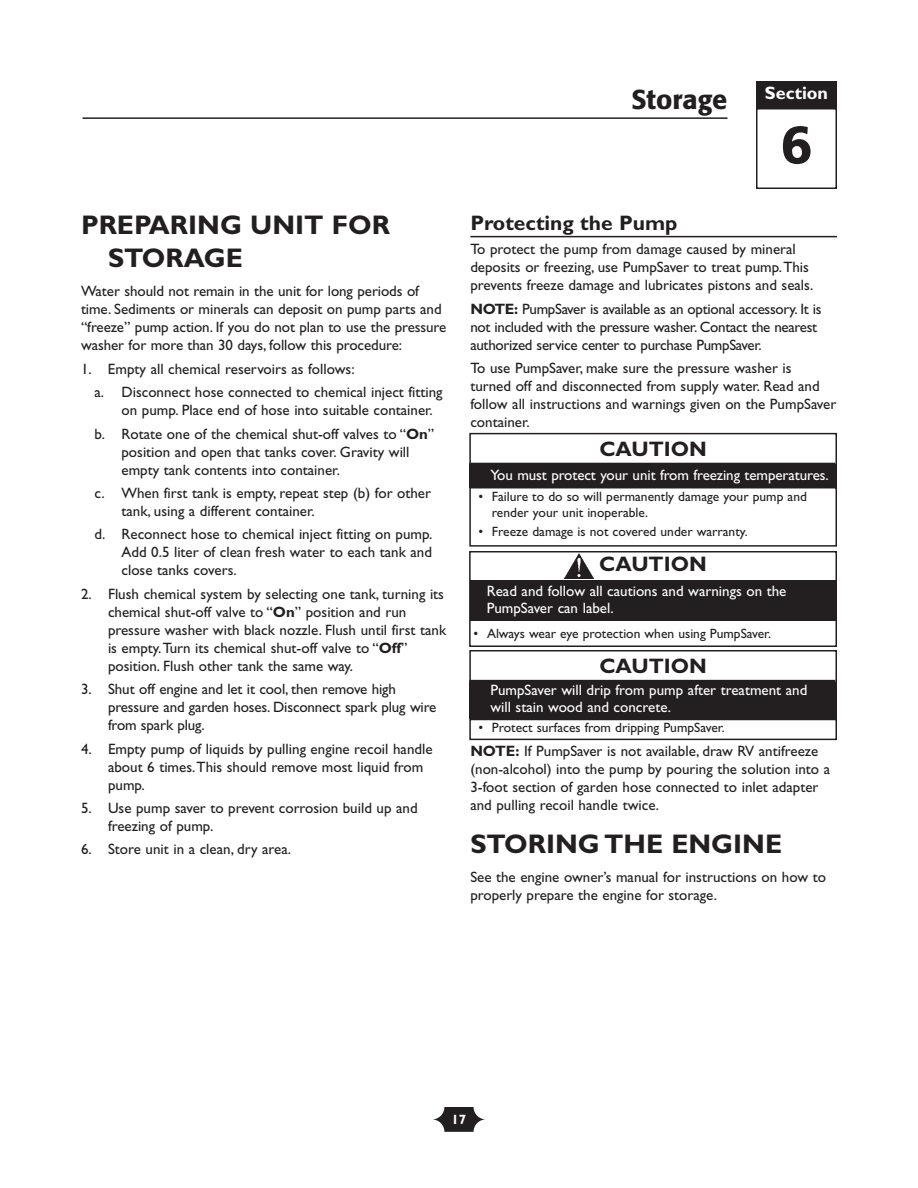
<style>
.page{position:relative;width:918px;height:1188px;background:#fff}
.page>*{position:absolute;margin:0;border:0;box-sizing:border-box;transform-origin:0 0}
.t1{font:500 54px "Formata";color:#231f20}
.t2{font:700 27px/32.4px "Gill Sans";color:#231f20}
.t3{font:500 27px "Formata";color:#231f20}
.t4{font:700 21px "Gill Sans";color:#231f20}
.t5{font:700 18px "Gill Sans";color:#fff}
.t6{font:15px/18px "Gill Sans";color:#231f20}
.t7{font:15px/16.5px "Gill Sans";color:#fff}
.t8{font:15px/18px "Gill Sans";letter-spacing:-.02em;color:#231f20}
.t9{font:13.5px/16.2px "Gill Sans";color:#231f20}
.t10{font:700 13.5px "Gill Sans";color:#fff}
.s1{font-weight:700}
</style>
<div class="page">
<svg style="left:432px;top:1107px;width:54px;height:25px"></svg>
<hr style="left:82px;top:117px;width:646px;height:2px;background:#231f20">
<div style="left:756px;top:108px;width:81px;height:81px;border:2px solid #231f20"></div>
<div style="left:756px;top:81px;width:81px;height:27px;background:#231f20"></div>
<hr style="left:470px;top:236px;width:367px;height:1px;background:#231f20">
<div style="left:469px;top:433px;width:368px;height:34px;border:2px solid #231f20"></div>
<div style="left:469px;top:487px;width:368px;height:60px;border:2px solid #231f20"></div>
<div style="left:469px;top:465px;width:368px;height:23px;background:#231f20"></div>
<hr style="left:469px;top:463px;width:366px;height:3px;background:#231f20">
<div style="left:469px;top:551px;width:368px;height:96px;border:2px solid #231f20"></div>
<div style="left:470px;top:581px;width:366px;height:40px;background:#231f20"></div>
<img style="left:565px;top:554px;width:28px;height:24px">
<div style="left:469px;top:650px;width:368px;height:35px;border:2px solid #231f20"></div>
<div style="left:469px;top:719px;width:368px;height:21px;border:2px solid #231f20"></div>
<div style="left:469px;top:682px;width:368px;height:37px;background:#231f20"></div>
<hr style="left:469px;top:680px;width:366px;height:3px;background:#231f20">
<h2 class="t2" style="left:108px;top:212px;width:284px;text-indent:-27px">PREPARING UNIT FOR<br>STORAGE</h2>
<p class="t6" style="left:81px;top:284px;width:367px">Water should not remain in the unit for long periods of time. Sediments or minerals can deposit on pump parts and “freeze” pump action. If you do not plan to use the pressure washer for more than 30 days, follow this procedure:</p>
<p class="t6" style="left:94px;top:359px;width:350px;line-height:23.4px;text-indent:-14px">1. Empty all chemical reservoirs as follows:<br>a. Disconnect hose connected to chemical inject fitting</p>
<p class="t6" style="left:94px;top:400px;width:341px;line-height:23.4px;text-align:right">on pump. Place end of hose into suitable container.<br>b. Rotate one of the chemical shut-off valves to “<span class="s1">On</span>”</p>
<p class="t6" style="left:122px;top:444px;width:290px">position and open that tanks cover. Gravity will empty tank contents into container.</p>
<p class="t6" style="left:122px;top:486px;width:311px;text-indent:-27px">c. When first tank is empty, repeat step (b) for other tank, using a different container.</p>
<p class="t6" style="left:122px;top:527px;width:312px;text-align:justify;text-indent:-27px">d. Reconnect hose to chemical inject fitting on pump.<br>Add 0.5 liter of clean fresh water to each tank and close tanks covers.</p>
<p class="t6" style="left:108px;top:586px;width:340px;text-indent:-27px">2. Flush chemical system by selecting one tank, turning its chemical shut-off valve to “<span class="s1">On</span>” position and run pressure washer with black nozzle. Flush until first tank is empty.Turn its chemical shut-off valve to “<span class="s1">Off</span>” position. Flush other tank the same way.</p>
<p class="t6" style="left:108px;top:682px;width:330px;text-indent:-27px">3. Shut off engine and let it cool, then remove high pressure and garden hoses. Disconnect spark plug wire from spark plug.</p>
<p class="t6" style="left:108px;top:741px;width:326px;text-indent:-27px">4. Empty pump of liquids by pulling engine recoil handle about 6 times.This should remove most liquid from pump.</p>
<p class="t6" style="left:108px;top:801px;width:311px;text-indent:-27px">5. Use pump saver to prevent corrosion build up and freezing of pump.</p>
<p class="t6" style="left:81px;top:842px;width:212px">6. Store unit in a clean, dry area.</p>
<h2 class="t3" style="left:631px;top:88px;width:98px">Storage</h2>
<p class="t5" style="left:765px;top:86px;width:65px">Section</p>
<h1 class="t1" style="left:781px;top:120px;width:33px">6</h1>
<h3 class="t4" style="left:470px;top:216px;width:209px">Protecting the Pump</h3>
<p class="t6" style="left:470px;top:242px;width:344px">To protect the pump from damage caused by mineral deposits or freezing, use PumpSaver to treat pump.This prevents freeze damage and lubricates pistons and seals.</p>
<p class="t8" style="left:470px;top:301px;width:353px"><span class="s1">NOTE:</span> PumpSaver is available as an optional accessory. It is not included with the pressure washer. Contact the nearest authorized service center to purchase PumpSaver.</p>
<p class="t6" style="left:470px;top:361px;width:367px">To use PumpSaver, make sure the pressure washer is<br>turned off and disconnected from supply water. Read and follow all instructions and warnings given on the PumpSaver container.</p>
<h3 class="t4" style="left:599px;top:442px;width:109px">CAUTION</h3>
<p class="t9" style="left:492px;top:490px;width:317px;text-indent:-14px">• Failure to do so will permanently damage your pump and render your unit inoperable.</p>
<p class="t9" style="left:478px;top:525px;width:271px">• Freeze damage is not covered under warranty.</p>
<p class="t7" style="left:490px;top:468px;width:340px">You must protect your unit from freezing temperatures.</p>
<h3 class="t4" style="left:599px;top:557px;width:109px">CAUTION</h3>
<p class="t7" style="left:487px;top:584px;width:301px">Read and follow all cautions and warnings on the<br>PumpSaver can label.</p>
<p class="t9" style="left:474px;top:627px;width:299px">• Always wear eye protection when using PumpSaver.</p>
<h3 class="t4" style="left:599px;top:659px;width:109px">CAUTION</h3>
<p class="t7" style="left:490px;top:684px;width:318px">PumpSaver will drip from pump after treatment and will stain wood and concrete.</p>
<p class="t9" style="left:478px;top:721px;width:248px">• Protect surfaces from dripping PumpSaver.</p>
<p class="t6" style="left:470px;top:744px;width:361px"><span class="s1">NOTE:</span> If PumpSaver is not available, draw RV antifreeze (non-alcohol) into the pump by pouring the solution into a 3-foot section of garden hose connected to inlet adapter and pulling recoil handle twice.</p>
<h2 class="t2" style="left:470px;top:830px;width:313px">STORING THE ENGINE</h2>
<p class="t6" style="left:470px;top:870px;width:357px">See the engine owner’s manual for instructions on how to properly prepare the engine for storage.</p>
<p class="t10" style="left:452px;top:1115px;width:16px">17</p>
</div>
